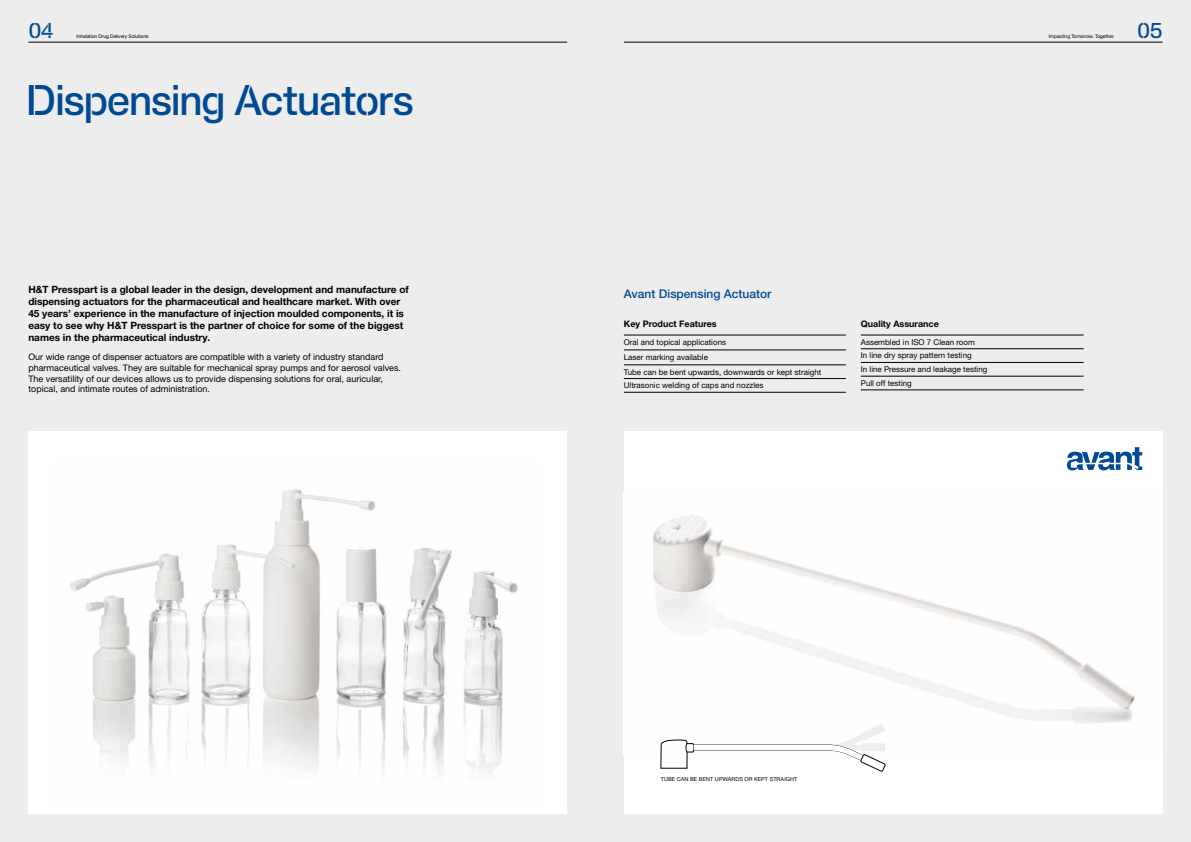
<style>
.page{position:relative;width:1191px;height:842px;background:#ededed}
.page>*{position:absolute;margin:0;border:0;box-sizing:border-box;transform-origin:0 0}
.t1{font:500 40px "H&T Stencil";letter-spacing:-.04em;color:#004a93}
.t2{font:500 20px "H&T Stencil";color:#004a93}
.t3{font:500 12px "Helvetica Neue LT Pro";color:#004a93}
.t4{font:700 10px/12px "Helvetica Neue LT Pro";color:#000}
.t5{font:9px/10.8px "Helvetica Neue LT Pro";color:#000}
.t6{font:700 9px "Helvetica Neue LT Pro";color:#000}
.t7{font:8px/13.7px "Helvetica Neue LT Pro";color:#000}
.t8{font:5.5px "Helvetica Neue LT Pro";letter-spacing:.02em;color:#000}
.t9{font:5px "Helvetica Neue LT Pro";letter-spacing:-.02em;color:#000}
</style>
<div class="page">
<div style="left:28px;top:431px;width:539px;height:383px;background:#fff"></div>
<img style="left:70px;top:489px;width:448px;height:285px">
<div style="left:624px;top:431px;width:538px;height:383px;background:#fff"></div>
<img style="left:653px;top:514px;width:482px;height:210px">
<hr style="left:861px;top:349px;width:222px;height:1px;background:#000">
<hr style="left:861px;top:362px;width:222px;height:1px;background:#000">
<hr style="left:861px;top:376px;width:222px;height:1px;background:#000">
<hr style="left:861px;top:390px;width:222px;height:1px;background:#000">
<hr style="left:861px;top:335px;width:222px;height:1px;background:#000">
<hr style="left:624px;top:350px;width:222px;height:1px;background:#000">
<hr style="left:624px;top:365px;width:222px;height:1px;background:#000">
<hr style="left:624px;top:378px;width:222px;height:1px;background:#000">
<hr style="left:624px;top:392px;width:222px;height:1px;background:#000">
<hr style="left:624px;top:335px;width:222px;height:1px;background:#000">
<svg style="left:660px;top:724px;width:225px;height:47px"></svg>
<svg style="left:1066px;top:447px;width:76px;height:23px"></svg>
<hr style="left:624px;top:42px;width:538px;height:1px;background:#000">
<hr style="left:28px;top:42px;width:539px;height:1px;background:#000">
<h2 class="t2" style="left:28px;top:13px;width:27px">04</h2>
<p class="t9" style="left:77px;top:33px;width:73px">Inhalation Drug Delivery Solutions</p>
<p class="t9" style="left:1048px;top:33px;width:67px">Impacting Tomorrow. Together.</p>
<h2 class="t2" style="left:1137px;top:13px;width:27px">05</h2>
<h1 class="t1" style="left:26px;top:65px;width:390px">Dispensing Actuators</h1>
<p class="t4" style="left:28px;top:283px;width:382px">H&amp;T Presspart is a global leader in the design, development and manufacture of dispensing actuators for the pharmaceutical and healthcare market. With over 45 years’ experience in the manufacture of injection moulded components, it is easy to see why H&amp;T Presspart is the partner of choice for some of the biggest names in the pharmaceutical industry.</p>
<p class="t5" style="left:28px;top:351px;width:374px">Our wide range of dispenser actuators are compatible with a variety of industry standard pharmaceutical valves. They are suitable for mechanical spray pumps and for aerosol valves.<br>The versatility of our devices allows us to provide dispensing solutions for oral, auricular, topical, and intimate routes of administration.</p>
<p class="t3" style="left:624px;top:286px;width:149px">Avant Dispensing Actuator</p>
<p class="t6" style="left:624px;top:318px;width:94px">Key Product Features</p>
<p class="t7" style="left:624px;top:334px;width:199px;line-height:14.9px">Oral and topical applications<br>Laser marking available<br>Tube can be bent upwards, downwards or kept straight</p>
<p class="t7" style="left:624px;top:378px;width:141px">Ultrasonic welding of caps and nozzles</p>
<p class="t6" style="left:861px;top:318px;width:79px">Quality Assurance</p>
<p class="t7" style="left:861px;top:335px;width:128px">Assembled in ISO 7 Clean room<br>In line dry spray pattern testing<br>In line Pressure and leakage testing<br>Pull off testing</p>
<p class="t8" style="left:660px;top:776px;width:138px">TUBE CAN BE BENT UPWARDS OR KEPT STRAIGHT</p>
</div>
